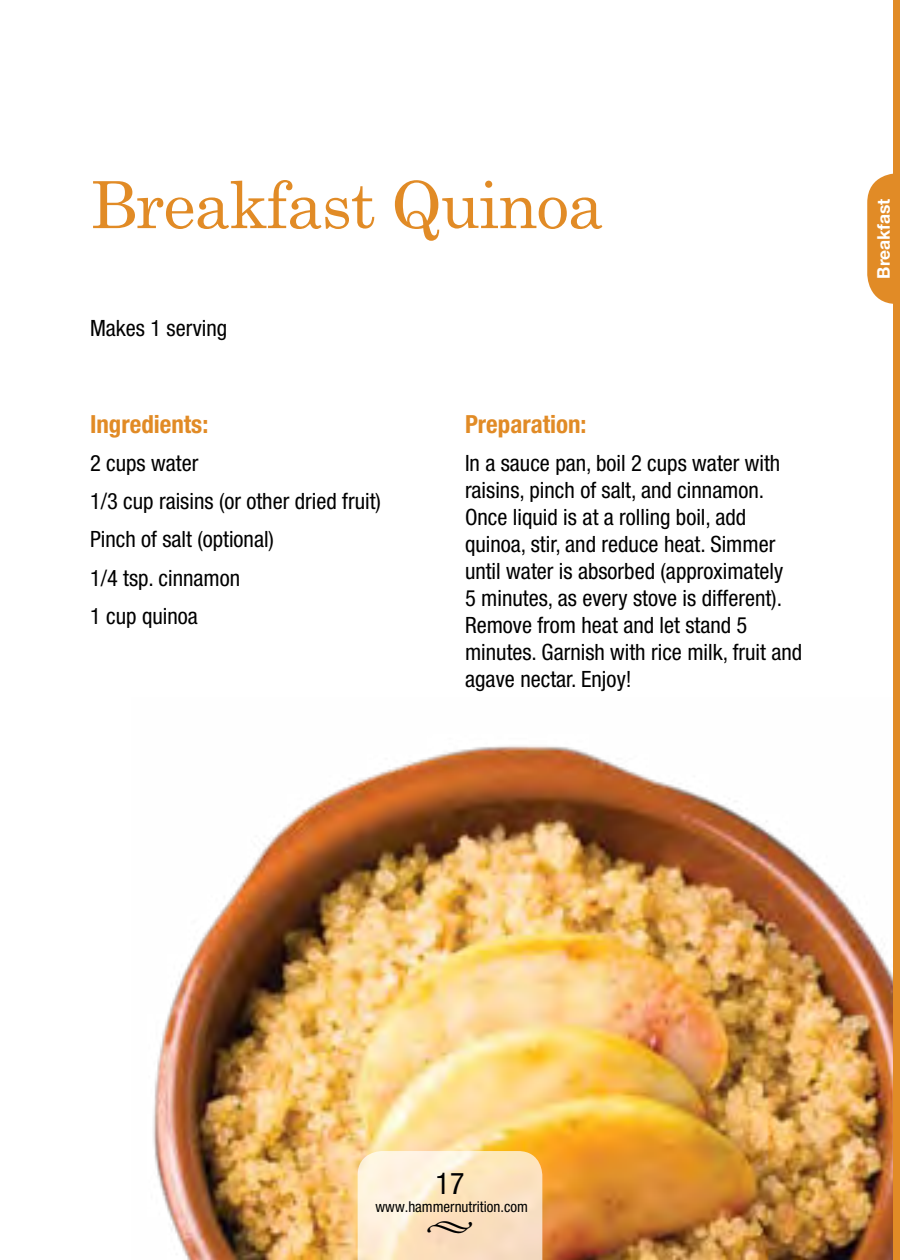
<style>
.page{position:relative;width:900px;height:1260px;background:#fff}
.page>*{position:absolute;margin:0;border:0;box-sizing:border-box;transform-origin:0 0}
.Recipe_Title{font:65px "Century Schoolbook";letter-spacing:-.02em;color:#e18b26}
.t1{font:condensed 30px "Helvetica Neue";color:#000}
.t2{font:30px "Minion Pro";color:#000}
.Recipe_SubHead{font:700 condensed 25px "Helvetica Neue LT Std";color:#e18b26}
.Ingredients_body_cop{font:condensed 22.5px/27px "Helvetica Neue LT Std";color:#000}
.Servings{font:condensed 22.5px "Helvetica Neue LT Std";color:#000}
.t3{font:700 17.5px "Helvetica Neue LT Std";color:#fff}
.t4{font:condensed 15px "Helvetica Neue";color:#000}
</style>
<div class="page">
<img style="left:153px;top:746px;width:740px;height:514px">
<div style="left:893px;top:0;width:7px;height:1260px;background:#e18b26"></div>
<svg style="left:867px;top:173px;width:26px;height:131px;background:#e4983e"></svg>
<svg style="left:358px;top:1151px;width:184px;height:109px;background:#fbe6c8"></svg>
<p class="Recipe_Title" style="left:90px;top:164px;width:515px">Breakfast Quinoa</p>
<p class="Servings" style="left:90px;top:315px;width:139px">Makes 1 serving</p>
<p class="Recipe_SubHead" style="left:90px;top:409px;width:120px">Ingredients:</p>
<p class="Ingredients_body_cop" style="left:90px;top:449px;width:110px">2 cups water</p>
<p class="Ingredients_body_cop" style="left:90px;top:488px;width:293px">1/3 cup raisins (or other dried fruit)</p>
<p class="Ingredients_body_cop" style="left:90px;top:526px;width:186px">Pinch of salt (optional)</p>
<p class="Ingredients_body_cop" style="left:90px;top:564px;width:152px">1/4 tsp. cinnamon</p>
<p class="Ingredients_body_cop" style="left:90px;top:602px;width:109px">1 cup quinoa</p>
<p class="Recipe_SubHead" style="left:465px;top:409px;width:123px">Preparation:</p>
<p class="Ingredients_body_cop" style="left:465px;top:449px;width:339px">In a sauce pan, boil 2 cups water with raisins, pinch of salt, and cinnamon.<br>Once liquid is at a rolling boil, add quinoa, stir, and reduce heat. Simmer until water is absorbed (approximately<br>5 minutes, as every stove is different).<br>Remove from heat and let stand 5 minutes. Garnish with rice milk, fruit and agave nectar. Enjoy!</p>
<p class="t3" style="left:873px;top:279px;width:82px;rotate:-90deg">Breakfast</p>
<h2 class="t1" style="left:436px;top:1166px;width:30px">17</h2>
<p class="t4" style="left:376px;top:1198px;width:154px">www.hammernutrition.com</p>
<p class="t2" style="left:426px;top:1205px;width:50px">•</p>
</div>
